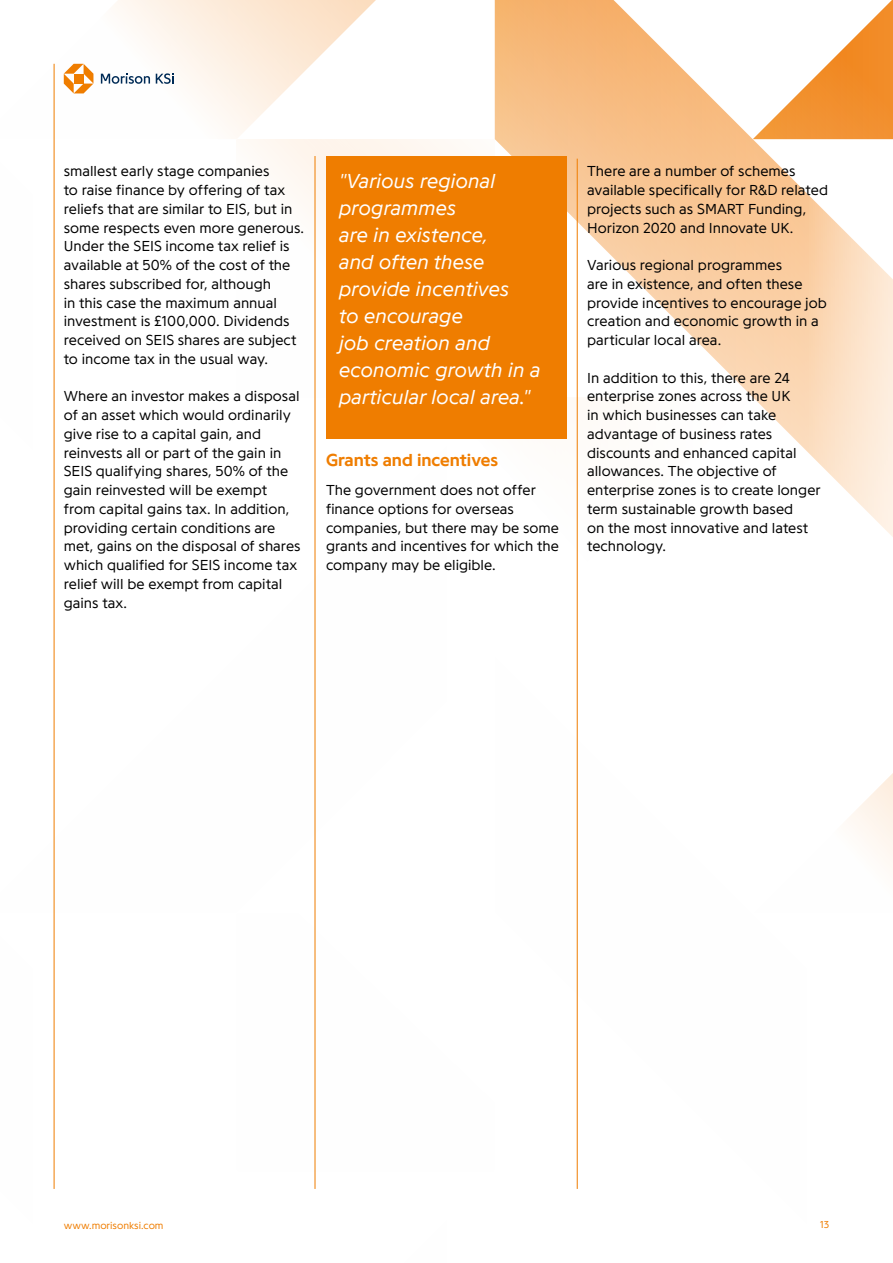
<style>
.page{position:relative;width:893px;height:1263px;background:#fff}
.page>*{position:absolute;margin:0;border:0;box-sizing:border-box;transform-origin:0 0}
.t1{font:italic 300 21px/27px "Programme";color:#fff}
.t2{font:700 18px "Programme";color:#ef7d00}
.t3{font:300 15px/18.8px "Programme";color:#000}
.t4{font:300 10.5px "Programme";color:#ef7d00}
</style>
<div class="page">
<svg style="left:53px;top:0;width:323px;height:139px"></svg>
<svg style="left:53px;top:148px;width:1px;height:507px"></svg>
<svg style="left:495px;top:0;width:398px;height:550px"></svg>
<svg style="left:753px;top:0;width:140px;height:139px"></svg>
<svg style="left:576px;top:655px;width:317px;height:534px"></svg>
<div style="left:237px;top:139px;width:258px;height:258px;background:linear-gradient(to right,#fefbf8,#fef7f0)"></div>
<svg style="left:64px;top:64px;width:29px;height:29px"></svg>
<svg style="left:101px;top:73px;width:73px;height:11px"></svg>
<hr style="left:54px;top:64px;width:1px;height:1125px;background:#ef7d00">
<hr style="left:577px;top:159px;width:1px;height:1030px;background:#ef7d00">
<hr style="left:315px;top:156px;width:1px;height:1033px;background:#ef7d00">
<div style="left:326px;top:156px;width:241px;height:283px;background:#ef7d00"></div>
<p class="t3" style="left:64px;top:161px;width:242px">smallest early stage companies<br>to raise finance by offering of tax reliefs that are similar to EIS, but in some respects even more generous.<br>Under the SEIS income tax relief is available at 50% of the cost of the shares subscribed for, although<br>in this case the maximum annual investment is £100,000. Dividends received on SEIS shares are subject to income tax in the usual way.</p>
<p class="t3" style="left:64px;top:386px;width:238px">Where an investor makes a disposal of an asset which would ordinarily give rise to a capital gain, and reinvests all or part of the gain in<br>SEIS qualifying shares, 50% of the gain reinvested will be exempt from capital gains tax. In addition, providing certain conditions are met, gains on the disposal of shares which qualified for SEIS income tax relief will be exempt from capital gains tax.</p>
<h1 class="t1" style="left:339px;top:167px;width:203px">"Various regional programmes<br>are in existence,<br>and often these provide incentives<br>to encourage<br>job creation and economic growth in a particular local area."</h1>
<p class="t2" style="left:326px;top:449px;width:173px">Grants and incentives</p>
<p class="t3" style="left:326px;top:480px;width:234px">The government does not offer finance options for overseas companies, but there may be some grants and incentives for which the company may be eligible.</p>
<p class="t3" style="left:587px;top:161px;width:242px">There are a number of schemes available specifically for R&amp;D related projects such as SMART Funding,<br>Horizon 2020 and Innovate UK.</p>
<p class="t3" style="left:587px;top:255px;width:241px">Various regional programmes<br>are in existence, and often these provide incentives to encourage job creation and economic growth in a particular local area.</p>
<p class="t3" style="left:587px;top:368px;width:235px">In addition to this, there are 24 enterprise zones across the UK<br>in which businesses can take advantage of business rates discounts and enhanced capital allowances. The objective of enterprise zones is to create longer term sustainable growth based<br>on the most innovative and latest technology.</p>
<p class="t4" style="left:64px;top:1219px;width:101px">www.morisonksi.com</p>
<p class="t4" style="left:820px;top:1217px;width:11px">13</p>
</div>
